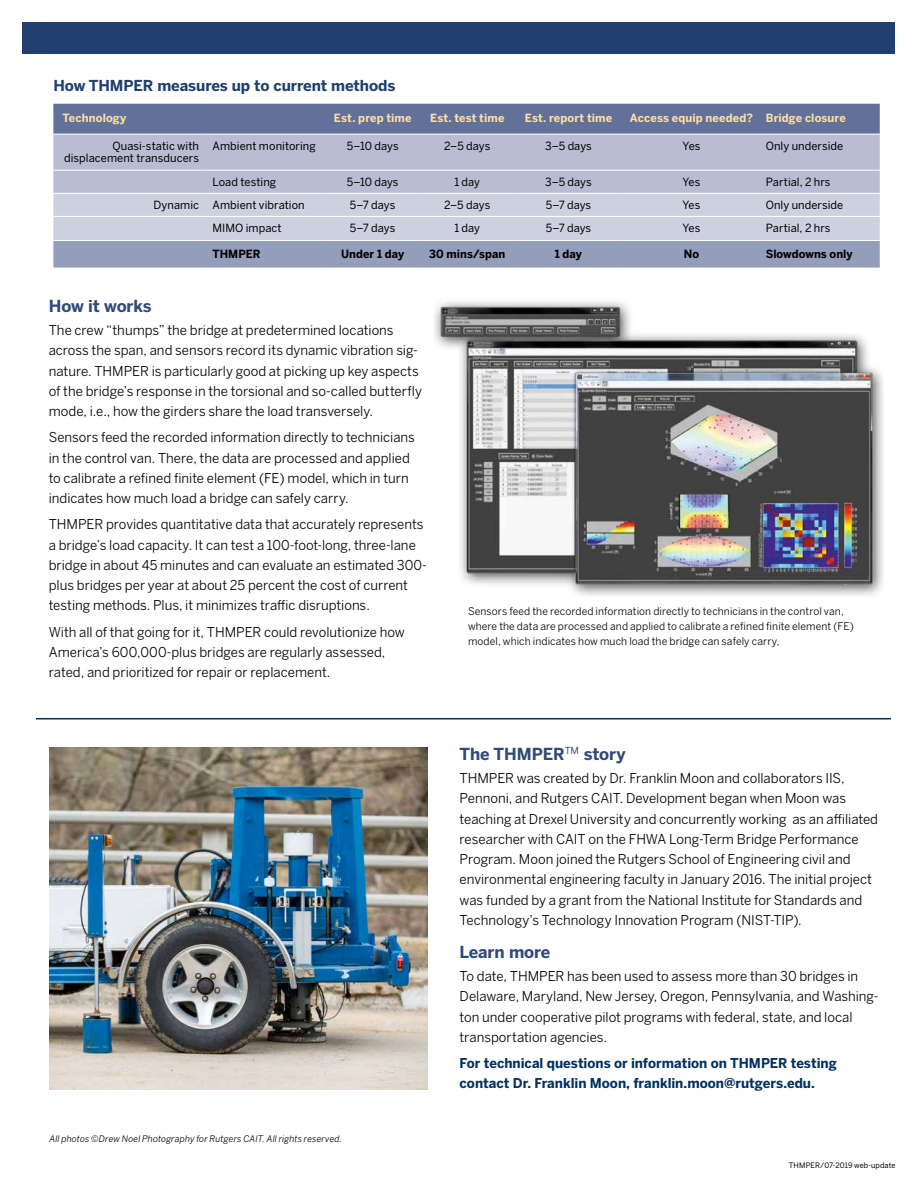
<style>
.page{position:relative;width:918px;height:1188px;background:#fff}
.page>*{position:absolute;margin:0;border:0;box-sizing:border-box;transform-origin:0 0}
.t1{font:700 16.5px "Benton Sans";letter-spacing:-.005em;color:#314a78}
.t2{font:700 15px "Benton Sans";letter-spacing:-.005em;color:#203f6e}
.t3{font:13.5px/20.2px "Benton Sans";color:#000}
.t4{font:700 13.5px/20.2px "Benton Sans";color:#003061}
.t5{font:11.25px/12px "Benton Sans";letter-spacing:.005em;color:#000;text-align:right}
.t6{font:700 11.25px "Benton Sans";letter-spacing:.01em;color:#ffdea5}
.t7{font:700 11.25px "Benton Sans";letter-spacing:.005em;color:#000}
.t8{font:10.5px/15px "Benton Sans";letter-spacing:.01em;color:#000}
.t9{font:italic 9px "Benton Sans";letter-spacing:.01em;color:#000}
.t10{font:7.5px "Benton Sans";letter-spacing:.01em;color:#000}
</style>
<div class="page">
<div style="left:22px;top:22px;width:874px;height:32px;background:#203f6e"></div>
<div style="left:53px;top:105px;width:827px;height:29px;background:#627199"></div>
<div style="left:53px;top:135px;width:827px;height:58px;background:#b8bdd2"></div>
<svg style="left:53px;top:194px;width:827px;height:74px;background:#b8bdd1"></svg>
<hr style="left:53px;top:240px;width:154px;height:1px;background:#fff">
<hr style="left:53px;top:216px;width:154px;height:1px;background:#fff">
<hr style="left:53px;top:170px;width:154px;height:1px;background:#fff">
<hr style="left:328px;top:170px;width:90px;height:1px;background:#fff">
<hr style="left:418px;top:170px;width:99px;height:1px;background:#fff">
<hr style="left:517px;top:170px;width:103px;height:1px;background:#fff">
<hr style="left:620px;top:170px;width:143px;height:1px;background:#fff">
<hr style="left:763px;top:170px;width:117px;height:1px;background:#fff">
<hr style="left:207px;top:216px;width:121px;height:1px;background:#fff">
<hr style="left:328px;top:216px;width:90px;height:1px;background:#fff">
<hr style="left:418px;top:216px;width:99px;height:1px;background:#fff">
<hr style="left:517px;top:216px;width:103px;height:1px;background:#fff">
<hr style="left:620px;top:216px;width:143px;height:1px;background:#fff">
<hr style="left:763px;top:216px;width:117px;height:1px;background:#fff">
<hr style="left:328px;top:240px;width:90px;height:1px;background:#fff">
<hr style="left:418px;top:240px;width:99px;height:1px;background:#fff">
<hr style="left:517px;top:240px;width:103px;height:1px;background:#fff">
<hr style="left:620px;top:240px;width:143px;height:1px;background:#fff">
<hr style="left:763px;top:240px;width:117px;height:1px;background:#fff">
<hr style="left:207px;top:170px;width:121px;height:1px;background:#fff">
<hr style="left:207px;top:240px;width:121px;height:1px;background:#fff">
<hr style="left:53px;top:104px;width:154px;height:1px;background:#627199">
<hr style="left:207px;top:104px;width:121px;height:1px;background:#627199">
<hr style="left:328px;top:104px;width:90px;height:1px;background:#627199">
<hr style="left:418px;top:104px;width:99px;height:1px;background:#627199">
<hr style="left:517px;top:104px;width:103px;height:1px;background:#627199">
<hr style="left:620px;top:104px;width:143px;height:1px;background:#627199">
<hr style="left:763px;top:104px;width:117px;height:1px;background:#627199">
<img style="left:50px;top:747px;width:378px;height:343px">
<hr style="left:36px;top:718px;width:855px;height:1px;background:#003061">
<img style="left:434px;top:301px;width:449px;height:295px">
<p class="t2" style="left:53px;top:77px;width:344px">How THMPER measures up to current methods</p>
<p class="t6" style="left:62px;top:112px;width:65px">Technology</p>
<p class="t6" style="left:334px;top:112px;width:79px">Est. prep time</p>
<p class="t6" style="left:430px;top:112px;width:76px">Est. test time</p>
<p class="t6" style="left:525px;top:112px;width:89px">Est. report time</p>
<p class="t6" style="left:630px;top:112px;width:217px">Access equip needed? Bridge closure</p>
<p class="t5" style="left:64px;top:139px;width:136px">Quasi-static with displacement transducers</p>
<p class="t5" style="left:213px;top:139px;width:105px">Ambient monitoring</p>
<p class="t5" style="left:347px;top:139px;width:53px">5–10 days</p>
<p class="t5" style="left:444px;top:139px;width:48px">2–5 days</p>
<p class="t5" style="left:545px;top:139px;width:48px">3–5 days</p>
<p class="t5" style="left:682px;top:139px;width:20px">Yes</p>
<p class="t5" style="left:766px;top:139px;width:79px">Only underside</p>
<p class="t5" style="left:213px;top:176px;width:65px">Load testing</p>
<p class="t5" style="left:347px;top:176px;width:53px">5–10 days</p>
<p class="t5" style="left:454px;top:176px;width:27px">1 day</p>
<p class="t5" style="left:545px;top:176px;width:48px">3–5 days</p>
<p class="t5" style="left:682px;top:176px;width:20px">Yes</p>
<p class="t5" style="left:766px;top:176px;width:66px">Partial, 2 hrs</p>
<p class="t5" style="left:153px;top:199px;width:153px">Dynamic Ambient vibration</p>
<p class="t5" style="left:350px;top:199px;width:47px">5–7 days</p>
<p class="t5" style="left:444px;top:199px;width:48px">2–5 days</p>
<p class="t5" style="left:546px;top:199px;width:47px">5–7 days</p>
<p class="t5" style="left:682px;top:199px;width:20px">Yes</p>
<p class="t5" style="left:766px;top:199px;width:79px">Only underside</p>
<p class="t5" style="left:213px;top:222px;width:71px">MIMO impact</p>
<p class="t5" style="left:350px;top:222px;width:47px">5–7 days</p>
<p class="t5" style="left:454px;top:222px;width:27px">1 day</p>
<p class="t5" style="left:546px;top:222px;width:47px">5–7 days</p>
<p class="t5" style="left:682px;top:222px;width:20px">Yes</p>
<p class="t5" style="left:766px;top:222px;width:66px">Partial, 2 hrs</p>
<p class="t7" style="left:213px;top:248px;width:50px">THMPER</p>
<p class="t7" style="left:341px;top:248px;width:65px">Under 1 day</p>
<p class="t7" style="left:429px;top:248px;width:78px">30 mins/span</p>
<p class="t7" style="left:555px;top:248px;width:29px">1 day</p>
<p class="t7" style="left:684px;top:248px;width:17px">No</p>
<p class="t7" style="left:766px;top:248px;width:88px">Slowdowns only</p>
<p class="t1" style="left:49px;top:296px;width:104px">How it works</p>
<p class="t3" style="left:49px;top:320px;width:375px">The crew “thumps” the bridge at predetermined locations across the span, and sensors record its dynamic vibration sig&shy;nature. THMPER is particularly good at picking up key aspects of the bridge’s response in the torsional and so-called butterfly mode, i.e., how the girders share the load transversely.</p>
<p class="t3" style="left:49px;top:427px;width:368px">Sensors feed the recorded information directly to technicians in the control van. There, the data are processed and applied to calibrate a refined finite element (FE) model, which in turn indicates how much load a bridge can safely carry.</p>
<p class="t3" style="left:49px;top:514px;width:380px">THMPER provides quantitative data that accurately represents a bridge’s load capacity. It can test a 100-foot-long, three-lane bridge in about 45 minutes and can evaluate an estimated 300- plus bridges per year at about 25 percent the cost of current testing methods. Plus, it minimizes traffic disruptions.</p>
<p class="t3" style="left:49px;top:621px;width:358px">With all of that going for it, THMPER could revolutionize how<br>America’s 600,000-plus bridges are regularly assessed, rated, and prioritized for repair or replacement.</p>
<p class="t8" style="left:468px;top:604px;width:387px">Sensors feed the recorded information directly to technicians in the control van, where the data are processed and applied to calibrate a refined finite element (FE) model, which indicates how much load the bridge can safely carry,</p>
<p class="t9" style="left:50px;top:1134px;width:294px">All photos ©Drew Noel Photography for Rutgers CAIT. All rights reserved.</p>
<p class="t1" style="left:460px;top:744px;width:168px">The THMPER<sup>TM</sup> story</p>
<p class="t3" style="left:460px;top:768px;width:420px">THMPER was created by Dr. Franklin Moon and collaborators IIS, Pennoni, and Rutgers CAIT. Development began when Moon was teaching at Drexel University and concurrently working as an affiliated researcher with CAIT on the FHWA Long-Term Bridge Performance Program. Moon joined the Rutgers School of Engineering civil and environmental engineering faculty in January 2016. The initial project was funded by a grant from the National Institute for Standards and Technology’s Technology Innovation Program (NIST-TIP).</p>
<p class="t1" style="left:460px;top:942px;width:92px">Learn more</p>
<p class="t3" style="left:460px;top:966px;width:420px">To date, THMPER has been used to assess more than 30 bridges in Delaware, Maryland, New Jersey, Oregon, Pennsylvania, and Washing&shy;ton under cooperative pilot programs with federal, state, and local transportation agencies.</p>
<p class="t4" style="left:460px;top:1053px;width:379px">For technical questions or information on THMPER testing contact Dr. Franklin Moon, franklin.moon@rutgers.edu.</p>
<p class="t10" style="left:789px;top:1160px;width:108px">THMPER/07-2019 web-update</p>
</div>
